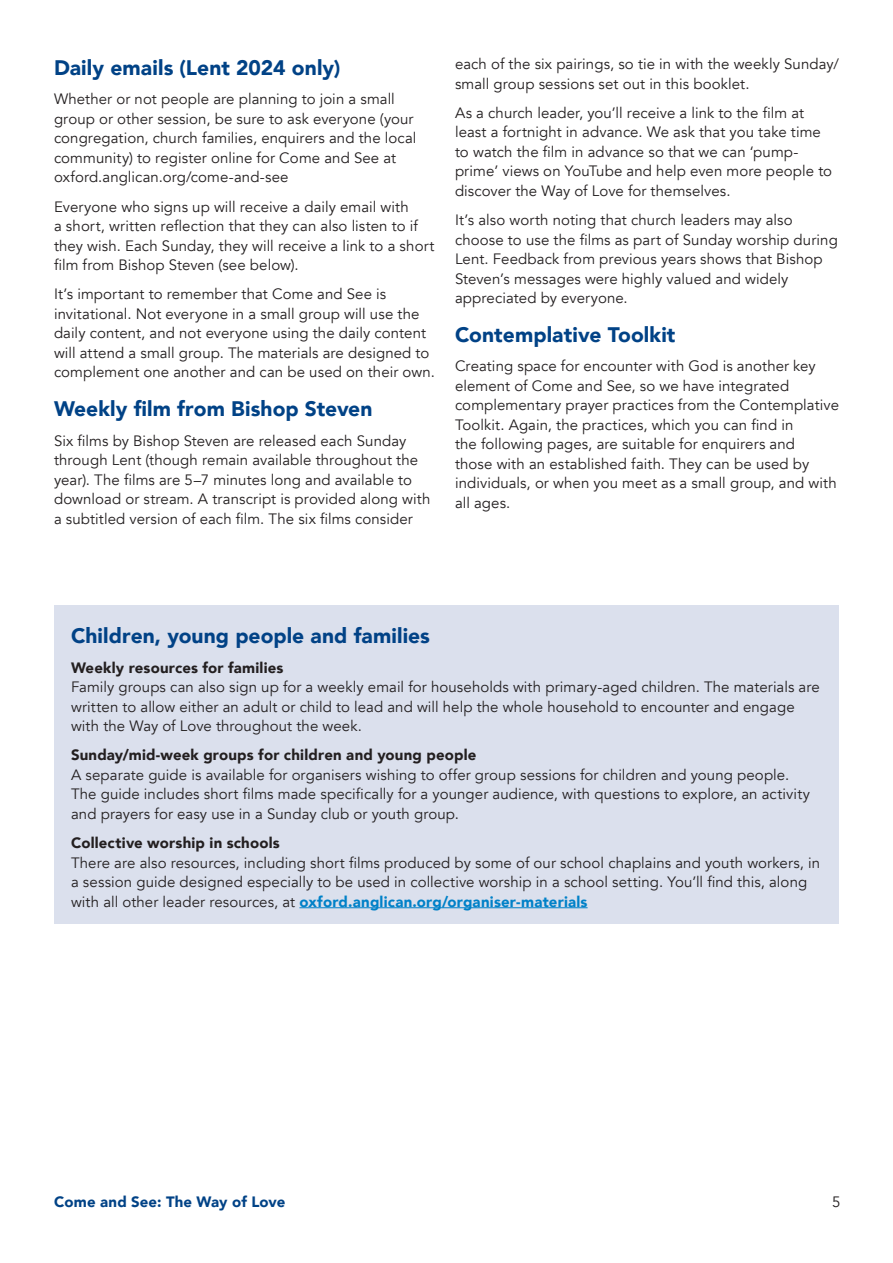
<style>
.page{position:relative;width:893px;height:1263px;background:#fff}
.page>*{position:absolute;margin:0;border:0;box-sizing:border-box;transform-origin:0 0}
.B_head{font:900 21px "Avenir";letter-spacing:.005em;color:#014286}
.Body{font:15px/19.5px "Avenir";letter-spacing:.005em;color:#231f20}
.C_head{font:900 15px "Avenir";letter-spacing:.01em;color:#231f20}
.t1{font:900 15px "Avenir";letter-spacing:.01em;color:#014286}
.s1{font-weight:900;color:#0081c8}
</style>
<div class="page">
<div style="left:54px;top:605px;width:785px;height:319px;background:#dbe0ed"></div>
<hr style="left:299px;top:907px;width:289px;height:1px;background:#0081c8">
<p class="B_head" style="left:54px;top:50px;width:288px">Daily emails (Lent 2024 only)</p>
<p class="Body" style="left:54px;top:90px;width:364px">Whether or not people are planning to join a small group or other session, be sure to ask everyone (your congregation, church families, enquirers and the local community) to register online for Come and See at oxford.anglican.org/come-and-see</p>
<p class="Body" style="left:54px;top:197px;width:382px">Everyone who signs up will receive a daily email with<br>a short, written reflection that they can also listen to if they wish. Each Sunday, they will receive a link to a short film from Bishop Steven (see below).</p>
<p class="Body" style="left:54px;top:285px;width:382px">It’s important to remember that Come and See is invitational. Not everyone in a small group will use the daily content, and not everyone using the daily content will attend a small group. The materials are designed to complement one another and can be used on their own.</p>
<p class="B_head" style="left:54px;top:391px;width:320px">Weekly film from Bishop Steven</p>
<p class="Body" style="left:54px;top:431px;width:378px">Six films by Bishop Steven are released each Sunday through Lent (though remain available throughout the year). The films are 5–7 minutes long and available to download or stream. A transcript is provided along with a subtitled version of each film. The six films consider</p>
<p class="Body" style="left:455px;top:54px;width:385px">each of the six pairings, so tie in with the weekly Sunday/ small group sessions set out in this booklet.</p>
<p class="Body" style="left:455px;top:103px;width:379px">As a church leader, you’ll receive a link to the film at least a fortnight in advance. We ask that you take time to watch the film in advance so that we can ‘pump&shy;prime’ views on YouTube and help even more people to discover the Way of Love for themselves.</p>
<p class="Body" style="left:455px;top:210px;width:384px">It’s also worth noting that church leaders may also choose to use the films as part of Sunday worship during Lent. Feedback from previous years shows that Bishop Steven’s messages were highly valued and widely appreciated by everyone.</p>
<p class="B_head" style="left:455px;top:317px;width:222px">Contemplative Toolkit</p>
<p class="Body" style="left:455px;top:357px;width:385px">Creating space for encounter with God is another key element of Come and See, so we have integrated complementary prayer practices from the Contemplative Toolkit. Again, the practices, which you can find in<br>the following pages, are suitable for enquirers and<br>those with an established faith. They can be used by individuals, or when you meet as a small group, and with all ages.</p>
<p class="B_head" style="left:71px;top:618px;width:361px">Children, young people and families</p>
<p class="C_head" style="left:71px;top:654px;width:214px">Weekly resources for families</p>
<p class="Body" style="left:71px;top:677px;width:750px">Family groups can also sign up for a weekly email for households with primary-aged children. The materials are written to allow either an adult or child to lead and will help the whole household to encounter and engage with the Way of Love throughout the week.</p>
<p class="C_head" style="left:71px;top:742px;width:407px">Sunday/mid-week groups for children and young people</p>
<p class="Body" style="left:71px;top:765px;width:741px">A separate guide is available for organisers wishing to offer group sessions for children and young people.<br>The guide includes short films made specifically for a younger audience, with questions to explore, an activity and prayers for easy use in a Sunday club or youth group.</p>
<p class="C_head" style="left:71px;top:830px;width:210px">Collective worship in schools</p>
<p class="Body" style="left:71px;top:853px;width:751px">There are also resources, including short films produced by some of our school chaplains and youth workers, in a session guide designed especially to be used in collective worship in a school setting. You’ll find this, along with all other leader resources, at <span class="s1">oxford.anglican.org/organiser-materials</span></p>
<p class="t1" style="left:54px;top:1189px;width:233px">Come and See: The Way of Love</p>
<p class="Body" style="left:832px;top:1192px;width:10px">5</p>
</div>
